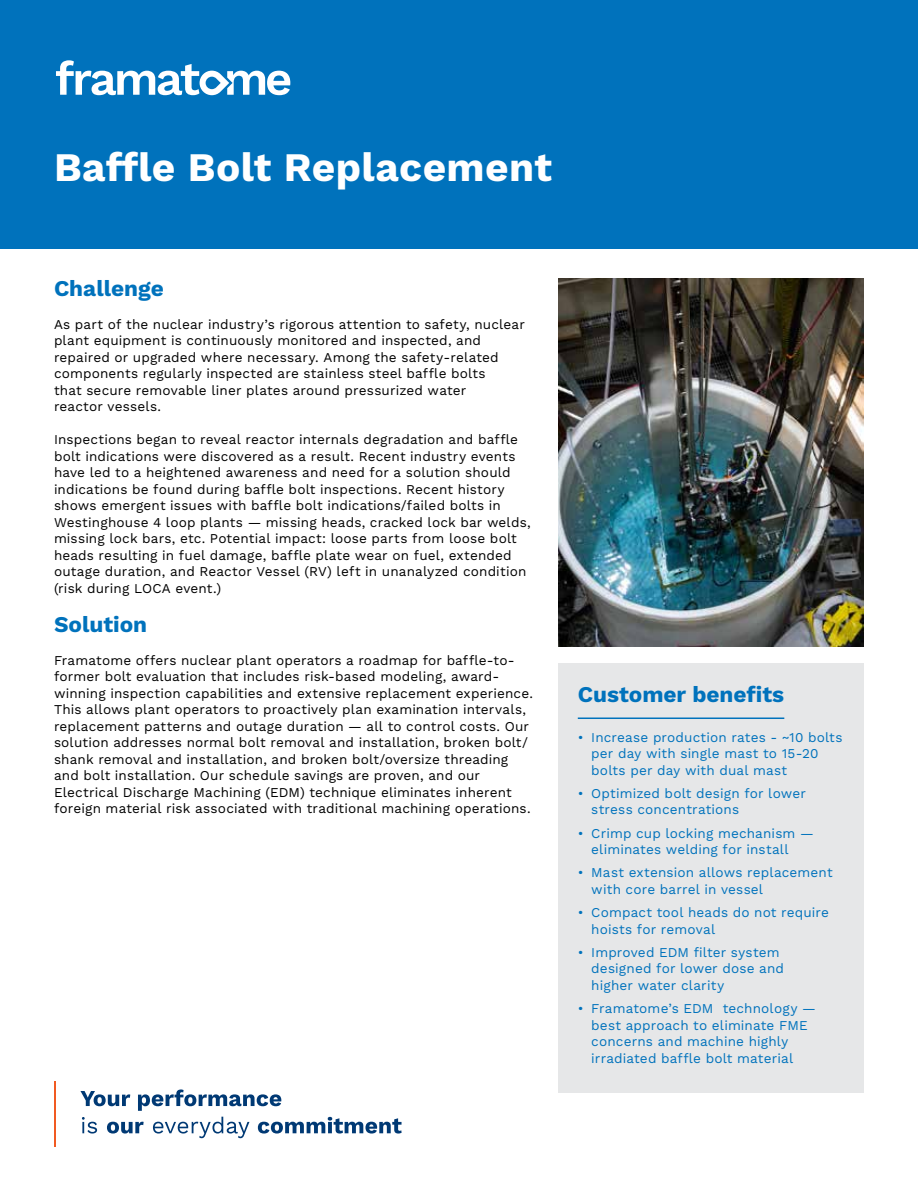
<style>
.page{position:relative;width:918px;height:1188px;background:#fff}
.page>*{position:absolute;margin:0;border:0;box-sizing:border-box;transform-origin:0 0}
.t1{font:700 40.5px "Work Sans";letter-spacing:.01em;color:#fff}
.t2{font:700 22.5px "Work Sans";color:#0072bc}
.t3{font:13.5px/16.5px "Work Sans";letter-spacing:.01em;color:#000}
.t4{font:13.5px/16.5px "Work Sans";letter-spacing:.01em;color:#0072bc}
</style>
<div class="page">
<div style="left:0;top:0;width:918px;height:248px;background:#0072bc"></div>
<svg style="left:56px;top:60px;width:234px;height:35px"></svg>
<svg style="left:80px;top:1091px;width:50px;height:15px"></svg>
<svg style="left:138px;top:1089px;width:143px;height:22px"></svg>
<svg style="left:82px;top:1117px;width:15px;height:17px"></svg>
<svg style="left:107px;top:1122px;width:37px;height:12px"></svg>
<svg style="left:153px;top:1117px;width:96px;height:21px"></svg>
<svg style="left:258px;top:1117px;width:144px;height:17px"></svg>
<hr style="left:54px;top:1081px;width:2px;height:66px;background:#f15a22">
<div style="left:558px;top:663px;width:305px;height:430px;background:#e6e7e8"></div>
<hr style="left:578px;top:718px;width:206px;height:1px;background:#0072bc">
<img style="left:558px;top:279px;width:305px;height:367px">
<h1 class="t1" style="left:54px;top:144px;width:500px">Baffle Bolt Replacement</h1>
<h2 class="t2" style="left:54px;top:275px;width:111px">Challenge</h2>
<p class="t3" style="left:54px;top:316px;width:472px">As part of the nuclear industry’s rigorous attention to safety, nuclear plant equipment is continuously monitored and inspected, and repaired or upgraded where necessary. Among the safety-related components regularly inspected are stainless steel baffle bolts<br>that secure removable liner plates around pressurized water<br>reactor vessels.</p>
<p class="t3" style="left:54px;top:432px;width:478px">Inspections began to reveal reactor internals degradation and baffle bolt indications were discovered as a result. Recent industry events have led to a heightened awareness and need for a solution should indications be found during baffle bolt inspections. Recent history shows emergent issues with baffle bolt indications/failed bolts in Westinghouse 4 loop plants — missing heads, cracked lock bar welds, missing lock bars, etc. Potential impact: loose parts from loose bolt heads resulting in fuel damage, baffle plate wear on fuel, extended outage duration, and Reactor Vessel (RV) left in unanalyzed condition (risk during LOCA event.)</p>
<h2 class="t2" style="left:54px;top:611px;width:95px">Solution</h2>
<p class="t3" style="left:54px;top:652px;width:481px">Framatome offers nuclear plant operators a roadmap for baffle-to&shy;former bolt evaluation that includes risk-based modeling, award&shy;winning inspection capabilities and extensive replacement experience.<br>This allows plant operators to proactively plan examination intervals, replacement patterns and outage duration — all to control costs. Our solution addresses normal bolt removal and installation, broken bolt/ shank removal and installation, and broken bolt/oversize threading and bolt installation. Our schedule savings are proven, and our Electrical Discharge Machining (EDM) technique eliminates inherent foreign material risk associated with traditional machining operations.</p>
<h2 class="t2" style="left:578px;top:681px;width:208px">Customer benefits</h2>
<p class="t4" style="left:591px;top:729px;width:253px;text-indent:-14px">• Increase production rates - ~10 bolts per day with single mast to 15-20 bolts per day with dual mast</p>
<p class="t4" style="left:591px;top:786px;width:216px;text-indent:-14px">• Optimized bolt design for lower stress concentrations</p>
<p class="t4" style="left:591px;top:825px;width:224px;text-indent:-14px">• Crimp cup locking mechanism — eliminates welding for install</p>
<p class="t4" style="left:591px;top:865px;width:243px;text-indent:-14px">• Mast extension allows replacement with core barrel in vessel</p>
<p class="t4" style="left:591px;top:905px;width:239px;text-indent:-14px">• Compact tool heads do not require hoists for removal</p>
<p class="t4" style="left:591px;top:945px;width:194px;text-indent:-14px">• Improved EDM filter system designed for lower dose and higher water clarity</p>
<p class="t4" style="left:591px;top:1001px;width:226px;text-indent:-14px">• Framatome’s EDM technology — best approach to eliminate FME concerns and machine highly irradiated baffle bolt material</p>
</div>
